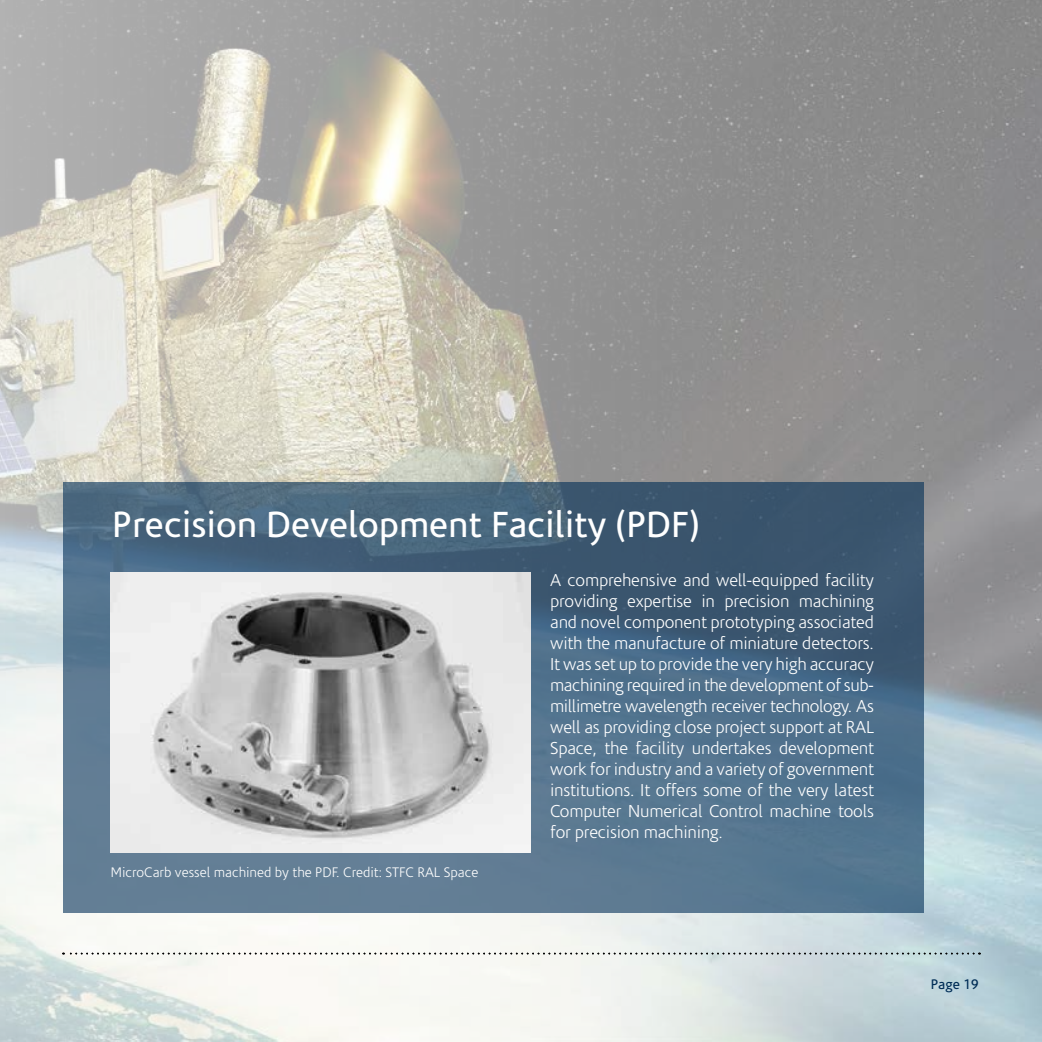
<style>
.page{position:relative;width:1042px;height:1042px;background:#fff}
.page>*{position:absolute;margin:0;border:0;box-sizing:border-box;transform-origin:0 0}
.t1{font:36.75px "Corisande";color:#fff}
.t2{font:300 17.5px/21px "Corisande";letter-spacing:-.01em;color:#fff;text-align:justify}
.t3{font:300 14px "Corisande";color:#fff}
.t4{font:14px "Corisande";color:#002d56}
</style>
<div class="page">
<img style="left:0;top:0;width:1042px;height:1042px">
<svg style="left:63px;top:483px;width:860px;height:430px;background:#4e6b84"></svg>
<img style="left:111px;top:573px;width:420px;height:279px">
<svg style="left:63px;top:952px;width:910px;height:2px"></svg>
<h1 class="t1" style="left:112px;top:504px;width:589px">Precision Development Facility (PDF)</h1>
<p class="t2" style="left:550px;top:570px;width:325px">A comprehensive and well-equipped facility providing expertise in precision machining and novel component prototyping associated with the manufacture of miniature detectors.<br>It was set up to provide the very high accuracy machining required in the development of sub&shy;millimetre wavelength receiver technology. As well as providing close project support at RAL Space, the facility undertakes development work for industry and a variety of government institutions. It offers some of the very latest Computer Numerical Control machine tools for precision machining.</p>
<p class="t3" style="left:111px;top:865px;width:369px">MicroCarb vessel machined by the PDF. Credit: STFC RAL Space</p>
<p class="t4" style="left:931px;top:977px;width:50px">Page 19</p>
</div>
